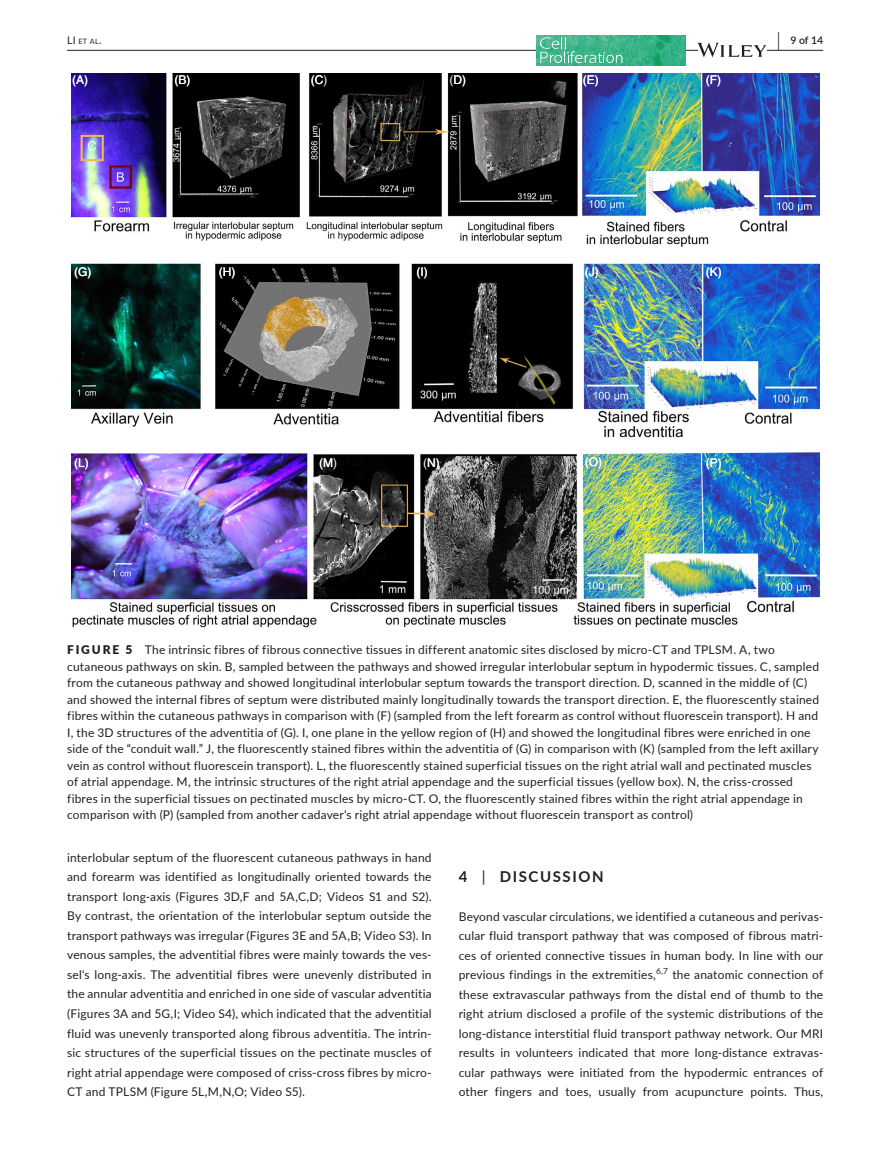
<style>
.page{position:relative;width:893px;height:1174px;background:#fff}
.page>*{position:absolute;margin:0;border:0;box-sizing:border-box;transform-origin:0 0}
.t1{font:600 19.5px "Lato";color:#231f20;scale:.48 1}
.t2{font:700 15px "Lato";letter-spacing:.11em;color:#231f20}
.t3{font:12px/19.5px "Lato";letter-spacing:.015em;color:#231f20}
.t4{font:12px "Helvetica";color:#fff}
.t5{font:600 10.5px "Lato";color:#231f20}
.t6{font:8.4px "Lato";color:#231f20}
.t7{font:7.35px "Lato";color:#231f20}
.s1{font-size:10.5px}
.s2{font-weight:900}
.s3{font-weight:400}
</style>
<div class="page">
<hr style="left:67px;top:50px;width:756px;height:1px;background:#231f20">
<img style="left:537px;top:35px;width:148px;height:30px">
<svg style="left:540px;top:37px;width:82px;height:26px;background:#5abe99"></svg>
<svg style="left:697px;top:43px;width:69px;height:14px"></svg>
<img style="left:71px;top:73px;width:748px;height:554px">
<h1 class="t1" style="left:778px;top:26px;width:7px">|</h1>
<p class="t7" style="left:67px;top:36px;width:36px"><span class="s1">LI</span> et al<span class="s1">.</span></p>
<p class="t5" style="left:790px;top:33px;width:34px">9 of 14</p>
<p class="t4" style="left:72px;top:73px;width:17px">(A)</p>
<p class="t4" style="left:175px;top:73px;width:17px">(B)</p>
<p class="t4" style="left:311px;top:73px;width:18px">(C)</p>
<p class="t4" style="left:450px;top:73px;width:18px">(D)</p>
<p class="t4" style="left:583px;top:73px;width:17px">(E)</p>
<p class="t4" style="left:706px;top:73px;width:17px">(F)</p>
<p class="t4" style="left:74px;top:265px;width:19px">(G)</p>
<p class="t4" style="left:219px;top:265px;width:18px">(H)</p>
<p class="t4" style="left:417px;top:265px;width:13px">(I)</p>
<p class="t4" style="left:585px;top:265px;width:15px">(J)</p>
<p class="t4" style="left:706px;top:265px;width:17px">(K)</p>
<p class="t4" style="left:74px;top:456px;width:16px">(L)</p>
<p class="t4" style="left:319px;top:455px;width:19px">(M)</p>
<p class="t4" style="left:423px;top:455px;width:18px">(N)</p>
<p class="t4" style="left:585px;top:455px;width:19px">(O)</p>
<p class="t4" style="left:706px;top:455px;width:17px">(P)</p>
<p class="t3" style="left:67px;top:641px;width:753px;line-height:16.5px"><span class="s2">FIGURE 5</span> The intrinsic fibres of fibrous connective tissues in different anatomic sites disclosed by micro‐CT and TPLSM. A, two cutaneous pathways on skin. B, sampled between the pathways and showed irregular interlobular septum in hypodermic tissues. C, sampled from the cutaneous pathway and showed longitudinal interlobular septum towards the transport direction. D, scanned in the middle of (C) and showed the internal fibres of septum were distributed mainly longitudinally towards the transport direction. E, the fluorescently stained fibres within the cutaneous pathways in comparison with (F) (sampled from the left forearm as control without fluorescein transport). H and I, the 3D structures of the adventitia of (G). I, one plane in the yellow region of (H) and showed the longitudinal fibres were enriched in one side of the “conduit wall.” J, the fluorescently stained fibres within the adventitia of (G) in comparison with (K) (sampled from the left axillary vein as control without fluorescein transport). L, the fluorescently stained superficial tissues on the right atrial wall and pectinated muscles of atrial appendage. M, the intrinsic structures of the right atrial appendage and the superficial tissues (yellow box). N, the criss‐crossed fibres in the superficial tissues on pectinated muscles by micro‐CT. O, the fluorescently stained fibres within the right atrial appendage in comparison with (P) (sampled from another cadaver's right atrial appendage without fluorescein transport as control)</p>
<p class="t3" style="left:67px;top:847px;width:366px">interlobular septum of the fluorescent cutaneous pathways in hand and forearm was identified as longitudinally oriented towards the transport long‐axis (Figures 3D,F and 5A,C,D; Videos S1 and S2).<br>By contrast, the orientation of the interlobular septum outside the transport pathways was irregular (Figures 3E and 5A,B; Video S3). In venous samples, the adventitial fibres were mainly towards the ves&shy;sel's long‐axis. The adventitial fibres were unevenly distributed in the annular adventitia and enriched in one side of vascular adventitia (Figures 3A and 5G,I; Video S4), which indicated that the adventitial fluid was unevenly transported along fibrous adventitia. The intrin&shy;sic structures of the superficial tissues on the pectinate muscles of right atrial appendage were composed of criss‐cross fibres by micro‐ CT and TPLSM (Figure 5L,M,N,O; Video S5).</p>
<p class="t2" style="left:459px;top:865px;width:147px">4 <span class="s3">|</span> DISCUSSION</p>
<p class="t3" style="left:459px;top:906px;width:366px;text-align:justify">Beyond vascular circulations, we identified a cutaneous and perivas&shy;cular fluid transport pathway that was composed of fibrous matri&shy;ces of oriented connective tissues in human body. In line with our previous findings in the extremities,</p>
<p class="t6" style="left:656px;top:964px;width:14px">6,7</p>
<p class="t3" style="left:459px;top:964px;width:366px;text-align:justify;text-indent:214px">the anatomic connection of these extravascular pathways from the distal end of thumb to the right atrium disclosed a profile of the systemic distributions of the long‐distance interstitial fluid transport pathway network. Our MRI results in volunteers indicated that more long‐distance extravas&shy;cular pathways were initiated from the hypodermic entrances of other fingers and toes, usually from acupuncture points. Thus,</p>
</div>
